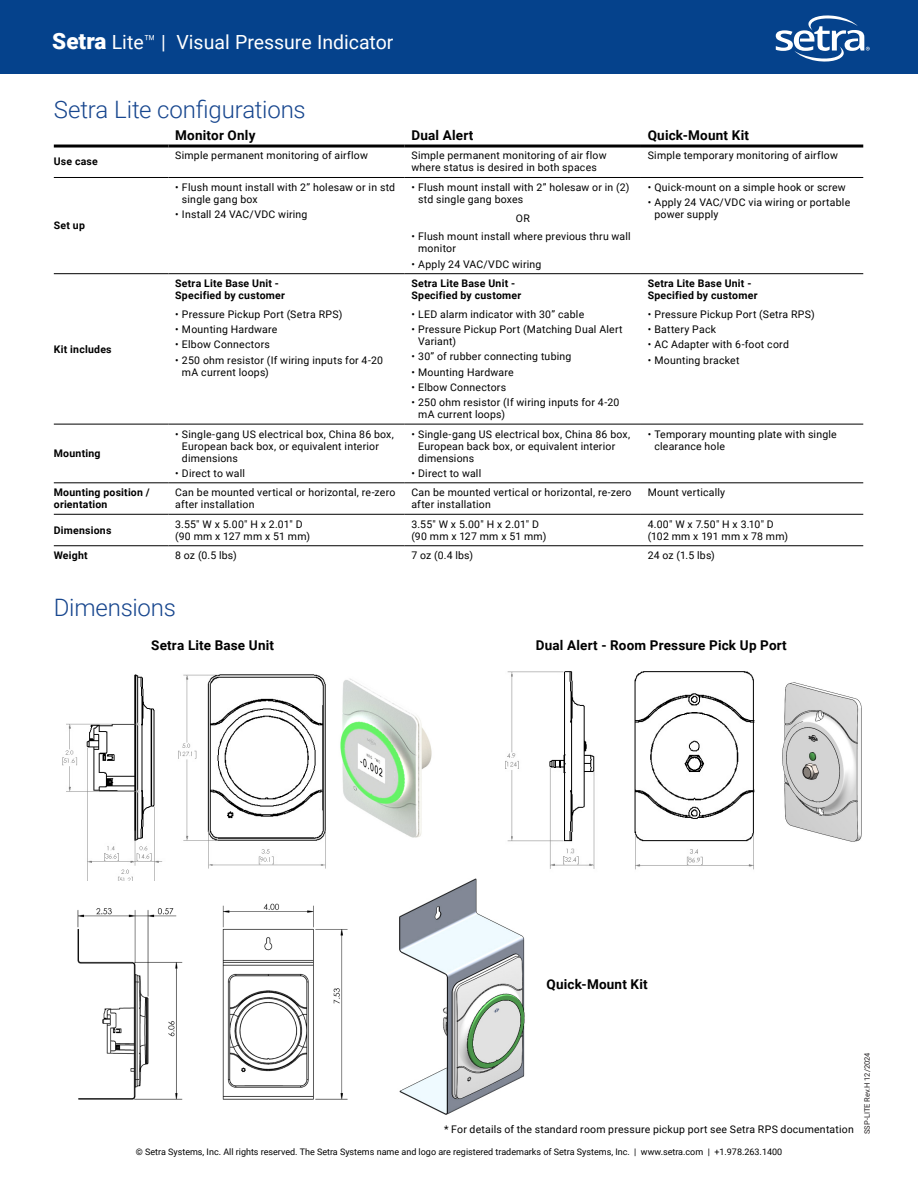
<style>
.page{position:relative;width:918px;height:1188px;background:#fff}
.page>*{position:absolute;margin:0;border:0;box-sizing:border-box;transform-origin:0 0}
.Key_Titles{font:300 24px "Roboto";letter-spacing:-.01em;color:#17468e}
.t1{font:19.5px "Roboto";color:#fff}
.Table_Title{font:700 13.5px "Roboto";letter-spacing:.015em;color:#000}
.Note{font:10.5px/12px "Roboto";letter-spacing:.02em;color:#000}
.Table_Text{font:10.5px/12px "Roboto";letter-spacing:.02em;color:#000}
.Table_Subtitle{font:700 10.5px/12px "Roboto";letter-spacing:.02em;color:#000}
.t2{font:9px "Roboto";color:#000}
.t3{font:7.5px "Roboto";color:#231f20}
.s1{font-weight:900;font-size:22.5px}
.s2{font-weight:300}
</style>
<div class="page">
<div style="left:0;top:0;width:918px;height:74px;background:#05428c"></div>
<svg style="left:776px;top:15px;width:94px;height:47px"></svg>
<hr style="left:54px;top:273px;width:114px;height:1px;background:#000">
<hr style="left:168px;top:273px;width:237px;height:1px;background:#000">
<hr style="left:405px;top:273px;width:236px;height:1px;background:#000">
<hr style="left:641px;top:273px;width:222px;height:1px;background:#000">
<hr style="left:54px;top:424px;width:114px;height:1px;background:#000">
<hr style="left:168px;top:424px;width:237px;height:1px;background:#000">
<hr style="left:405px;top:424px;width:236px;height:1px;background:#000">
<hr style="left:641px;top:424px;width:222px;height:1px;background:#000">
<hr style="left:54px;top:483px;width:114px;height:1px;background:#000">
<hr style="left:168px;top:483px;width:237px;height:1px;background:#000">
<hr style="left:405px;top:483px;width:236px;height:1px;background:#000">
<hr style="left:641px;top:483px;width:222px;height:1px;background:#000">
<hr style="left:54px;top:514px;width:114px;height:1px;background:#000">
<hr style="left:168px;top:514px;width:237px;height:1px;background:#000">
<hr style="left:405px;top:514px;width:236px;height:1px;background:#000">
<hr style="left:641px;top:514px;width:222px;height:1px;background:#000">
<hr style="left:54px;top:545px;width:114px;height:1px;background:#000">
<hr style="left:168px;top:545px;width:237px;height:1px;background:#000">
<hr style="left:405px;top:545px;width:236px;height:1px;background:#000">
<hr style="left:641px;top:545px;width:222px;height:1px;background:#000">
<hr style="left:54px;top:177px;width:114px;height:1px;background:#000">
<hr style="left:168px;top:177px;width:237px;height:1px;background:#000">
<hr style="left:405px;top:177px;width:236px;height:1px;background:#000">
<hr style="left:641px;top:177px;width:222px;height:1px;background:#000">
<hr style="left:54px;top:145px;width:114px;height:3px;background:#000">
<hr style="left:168px;top:145px;width:237px;height:3px;background:#000">
<hr style="left:405px;top:145px;width:236px;height:3px;background:#000">
<hr style="left:641px;top:145px;width:222px;height:3px;background:#000">
<img style="left:62px;top:674px;width:264px;height:207px">
<img style="left:505px;top:671px;width:250px;height:199px">
<img style="left:77px;top:903px;width:271px;height:197px">
<img style="left:340px;top:678px;width:92px;height:160px">
<img style="left:782px;top:682px;width:80px;height:160px">
<img style="left:399px;top:878px;width:126px;height:237px">
<p class="t1" style="left:52px;top:29px;width:343px"><span class="s1">Setra</span> Lite<span class="s2">™</span> | Visual Pressure Indicator</p>
<p class="Key_Titles" style="left:54px;top:93px;width:253px">Setra Lite configurations</p>
<p class="Table_Title" style="left:175px;top:126px;width:82px">Monitor Only</p>
<p class="Table_Title" style="left:411px;top:126px;width:63px">Dual Alert</p>
<p class="Table_Title" style="left:648px;top:126px;width:103px">Quick-Mount Kit</p>
<p class="Table_Subtitle" style="left:54px;top:155px;width:46px">Use case</p>
<p class="Table_Text" style="left:175px;top:149px;width:194px">Simple permanent monitoring of airflow</p>
<p class="Table_Text" style="left:411px;top:149px;width:197px">Simple permanent monitoring of air flow where status is desired in both spaces</p>
<p class="Table_Text" style="left:648px;top:149px;width:192px">Simple temporary monitoring of airflow</p>
<p class="Table_Subtitle" style="left:54px;top:219px;width:33px">Set up</p>
<p class="Table_Subtitle" style="left:54px;top:343px;width:59px">Kit includes</p>
<p class="Table_Subtitle" style="left:54px;top:447px;width:48px">Mounting</p>
<p class="Note" style="left:182px;top:181px;width:215px;text-indent:-7px">• Flush mount install with 2” holesaw or in std single gang box</p>
<p class="Note" style="left:175px;top:208px;width:134px">• Install 24 VAC/VDC wiring</p>
<p class="Note" style="left:418px;top:181px;width:213px;text-indent:-7px">• Flush mount install with 2” holesaw or in (2) std single gang boxes</p>
<p class="Table_Text" style="left:516px;top:212px;width:15px">OR</p>
<p class="Note" style="left:418px;top:230px;width:214px;text-indent:-7px">• Flush mount install where previous thru wall monitor</p>
<p class="Note" style="left:411px;top:258px;width:131px">• Apply 24 VAC/VDC wiring</p>
<p class="Table_Subtitle" style="left:175px;top:277px;width:105px">Setra Lite Base Unit -</p>
<p class="Table_Subtitle" style="left:175px;top:289px;width:111px">Specified by customer</p>
<p class="Note" style="left:175px;top:308px;width:169px">• Pressure Pickup Port (Setra RPS)</p>
<p class="Note" style="left:175px;top:323px;width:104px">• Mounting Hardware</p>
<p class="Note" style="left:175px;top:338px;width:96px">• Elbow Connectors</p>
<p class="Note" style="left:182px;top:354px;width:203px;text-indent:-7px">• 250 ohm resistor (If wiring inputs for 4-20 mA current loops)</p>
<p class="Table_Subtitle" style="left:411px;top:277px;width:105px">Setra Lite Base Unit -</p>
<p class="Table_Subtitle" style="left:411px;top:289px;width:111px">Specified by customer</p>
<p class="Note" style="left:411px;top:308px;width:174px">• LED alarm indicator with 30” cable</p>
<p class="Note" style="left:418px;top:323px;width:206px;text-indent:-7px">• Pressure Pickup Port (Matching Dual Alert<br>Variant)</p>
<p class="Note" style="left:411px;top:350px;width:161px">• 30” of rubber connecting tubing</p>
<p class="Note" style="left:411px;top:366px;width:104px">• Mounting Hardware</p>
<p class="Note" style="left:411px;top:381px;width:96px">• Elbow Connectors</p>
<p class="Note" style="left:418px;top:396px;width:203px;text-indent:-7px">• 250 ohm resistor (If wiring inputs for 4-20 mA current loops)</p>
<p class="Note" style="left:182px;top:427px;width:213px;text-indent:-7px">• Single-gang US electrical box, China 86 box,<br>European back box, or equivalent interior dimensions</p>
<p class="Note" style="left:175px;top:467px;width:71px">• Direct to wall</p>
<p class="Note" style="left:418px;top:427px;width:213px;text-indent:-7px">• Single-gang US electrical box, China 86 box,<br>European back box, or equivalent interior dimensions</p>
<p class="Note" style="left:411px;top:467px;width:71px">• Direct to wall</p>
<p class="Note" style="left:648px;top:181px;width:200px">• Quick-mount on a simple hook or screw</p>
<p class="Note" style="left:654px;top:196px;width:197px;text-indent:-7px">• Apply 24 VAC/VDC via wiring or portable power supply</p>
<p class="Table_Subtitle" style="left:648px;top:277px;width:105px">Setra Lite Base Unit -</p>
<p class="Table_Subtitle" style="left:648px;top:289px;width:111px">Specified by customer</p>
<p class="Note" style="left:648px;top:308px;width:169px">• Pressure Pickup Port (Setra RPS)</p>
<p class="Note" style="left:648px;top:323px;width:70px">• Battery Pack</p>
<p class="Note" style="left:648px;top:338px;width:143px">• AC Adapter with 6-foot cord</p>
<p class="Note" style="left:648px;top:354px;width:93px">• Mounting bracket</p>
<p class="Note" style="left:654px;top:427px;width:184px;text-indent:-7px">• Temporary mounting plate with single clearance hole</p>
<p class="Table_Subtitle" style="left:54px;top:486px;width:98px">Mounting position / orientation</p>
<p class="Table_Text" style="left:175px;top:486px;width:222px">Can be mounted vertical or horizontal, re-zero after installation</p>
<p class="Table_Text" style="left:411px;top:486px;width:222px">Can be mounted vertical or horizontal, re-zero after installation</p>
<p class="Table_Text" style="left:648px;top:486px;width:79px">Mount vertically</p>
<p class="Table_Subtitle" style="left:54px;top:524px;width:59px">Dimensions</p>
<p class="Table_Text" style="left:175px;top:518px;width:129px">3.55" W x 5.00" H x 2.01" D</p>
<p class="Table_Text" style="left:175px;top:530px;width:136px">(90 mm x 127 mm x 51 mm)</p>
<p class="Table_Text" style="left:411px;top:518px;width:129px">3.55" W x 5.00" H x 2.01" D</p>
<p class="Table_Text" style="left:411px;top:530px;width:136px">(90 mm x 127 mm x 51 mm)</p>
<p class="Table_Text" style="left:648px;top:518px;width:128px">4.00" W x 7.50" H x 3.10" D</p>
<p class="Table_Text" style="left:648px;top:530px;width:142px">(102 mm x 191 mm x 78 mm)</p>
<p class="Table_Subtitle" style="left:54px;top:549px;width:35px">Weight</p>
<p class="Table_Text" style="left:175px;top:549px;width:63px">8 oz (0.5 lbs)</p>
<p class="Table_Text" style="left:411px;top:549px;width:63px">7 oz (0.4 lbs)</p>
<p class="Table_Text" style="left:648px;top:549px;width:69px">24 oz (1.5 lbs)</p>
<p class="Key_Titles" style="left:54px;top:591px;width:124px">Dimensions</p>
<p class="Table_Title" style="left:151px;top:635px;width:124px">Setra Lite Base Unit</p>
<p class="Table_Title" style="left:536px;top:635px;width:253px">Dual Alert - Room Pressure Pick Up Port</p>
<p class="Table_Title" style="left:546px;top:974px;width:103px">Quick-Mount Kit</p>
<p class="Note" style="left:444px;top:1123px;width:411px">* For details of the standard room pressure pickup port see Setra RPS documentation</p>
<p class="t2" style="left:136px;top:1145px;width:648px">© Setra Systems, Inc. All rights reserved. The Setra Systems name and logo are registered trademarks of Setra Systems, Inc. | www.setra.com | +1.978.263.1400</p>
<p class="t3" style="left:862px;top:1134px;width:83px;rotate:-90deg">SSP-LITE Rev.H 12/2024</p>
</div>
